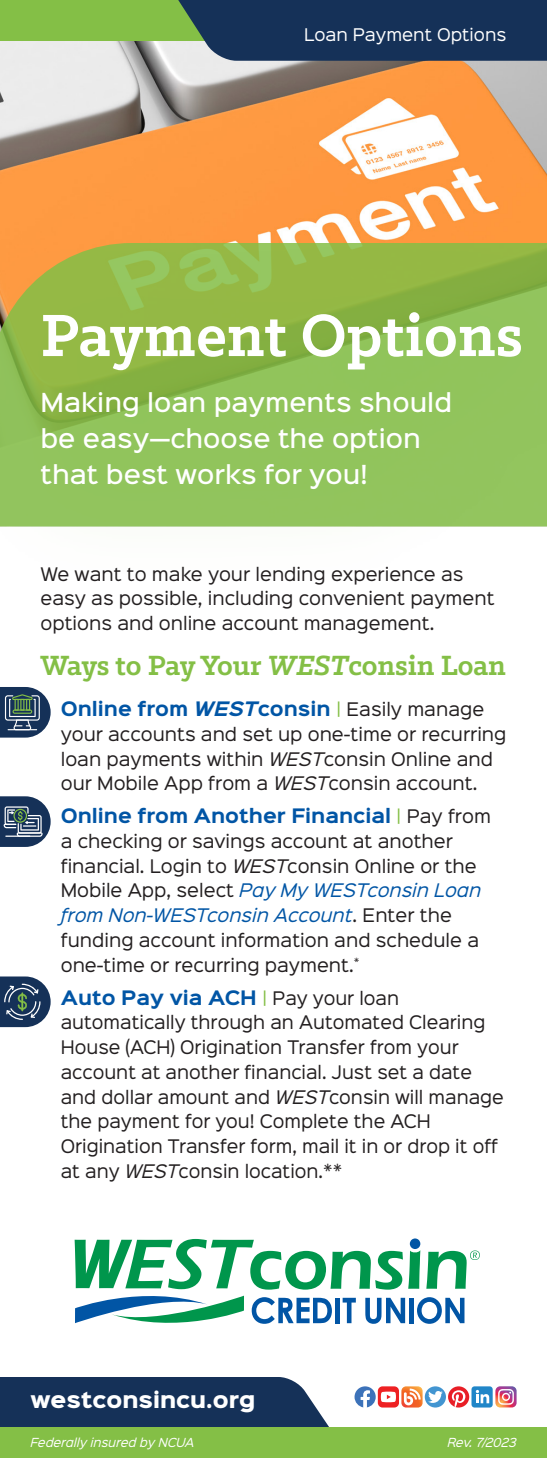
<style>
.page{position:relative;width:547px;height:1458px;background:#fff}
.page>*{position:absolute;margin:0;border:0;box-sizing:border-box;transform-origin:0 0}
.t1{font:700 67.5px "Klinic Slab";color:#fff}
.Header1{font:700 31.5px "Klinic Slab";letter-spacing:-.005em;color:#84bf46}
.t2{font:500 23.62px/36px "Sinkin Sans 500";color:#fff}
.t3{font:900 20.25px "Sinkin Sans 800";color:#fff}
.Body1{font:700 18px "Sinkin Sans 700";color:#0155a5}
.Body1-2{font:16.88px/24.8px "Sinkin Sans 400";color:#231f20}
.t4{font:15.75px "Sinkin Sans 400";color:#fff}
.t5{font:italic 11.25px "Sinkin Sans 400";color:#fff}
.s1{font-style:italic}
.s2{font-family:"Sinkin Sans 400";font-weight:400;font-size:16.88px;color:#84bf46}
.s3{font-family:"Sinkin Sans 400";font-weight:400;font-size:16.88px;color:#231f20}
.s4{font-style:italic;color:#0155a5}
</style>
<div class="page">
<img style="left:0;top:40px;width:547px;height:200px">
<svg style="left:75px;top:1238px;width:405px;height:86px"></svg>
<div style="left:0;top:0;width:547px;height:40px;background:#84bf46"></div>
<svg style="left:165px;top:0;width:382px;height:61px;background:#233f5d"></svg>
<div style="left:0;top:240px;width:547px;height:343px;background:#84bf46;opacity:.75"></div>
<div style="left:0;top:1428px;width:547px;height:30px;background:#84bf46"></div>
<svg style="left:495px;top:1386px;width:21px;height:21px"></svg>
<svg style="left:425px;top:1386px;width:21px;height:22px"></svg>
<div style="left:471px;top:1386px;width:21px;height:22px;background:#2086c8;border-radius:3px"></div>
<svg style="left:476px;top:1390px;width:13px;height:13px"></svg>
<svg style="left:428px;top:1386px;width:41px;height:22px"></svg>
<svg style="left:0;top:1377px;width:422px;height:51px"></svg>
<svg style="left:0;top:687px;width:51px;height:51px;background:#4f677b"></svg>
<svg style="left:0;top:796px;width:51px;height:51px;background:#546a82"></svg>
<svg style="left:0;top:976px;width:51px;height:51px;background:#485f79"></svg>
<p class="t4" style="left:304px;top:21px;width:204px">Loan Payment Options</p>
<p class="t1" style="left:40px;top:291px;width:484px">Payment Options</p>
<p class="t2" style="left:40px;top:383px;width:413px">Making loan payments should be easy—choose the option that best works for you!</p>
<p class="Body1-2" style="left:40px;top:560px;width:455px">We want to make your lending experience as easy as possible, including convenient payment options and online account management.</p>
<p class="Header1" style="left:40px;top:645px;width:467px">Ways to Pay Your <span class="s1">WEST</span>consin Loan</p>
<p class="Body1" style="left:61px;top:699px;width:425px">Online from <span class="s1">WEST</span>consin <span class="s2">|</span> <span class="s3">Easily manage</span></p>
<p class="Body1-2" style="left:61px;top:720px;width:447px">your accounts and set up one-time or recurring loan payments within <span class="s1">WEST</span>consin Online and our Mobile App from a <span class="s1">WEST</span>consin account.</p>
<p class="Body1" style="left:61px;top:806px;width:432px">Online from Another Financial <span class="s2">|</span> <span class="s3">Pay from</span></p>
<p class="Body1-2" style="left:61px;top:827px;width:422px">a checking or savings account at another financial. Login to <span class="s1">WEST</span>consin Online or the Mobile App, select <span class="s4">Pay My WESTconsin Loan from Non-WESTconsin Account</span>. Enter the funding account information and schedule a one-time or recurring payment.<sup>*</sup></p>
<p class="Body1" style="left:61px;top:988px;width:340px">Auto Pay via ACH <span class="s2">|</span> <span class="s3">Pay your loan</span></p>
<p class="Body1-2" style="left:61px;top:1009px;width:445px">automatically through an Automated Clearing House (ACH) Origination Transfer from your account at another financial. Just set a date and dollar amount and <span class="s1">WEST</span>consin will manage the payment for you! Complete the ACH Origination Transfer form, mail it in or drop it off at any <span class="s1">WEST</span>consin location.**</p>
<p class="t3" style="left:30px;top:1389px;width:226px">WESTCONSINCU.ORG</p>
<p class="t5" style="left:30px;top:1433px;width:166px">Federally insured by NCUA</p>
<p class="t5" style="left:447px;top:1433px;width:71px">Rev. 7/2023</p>
</div>
